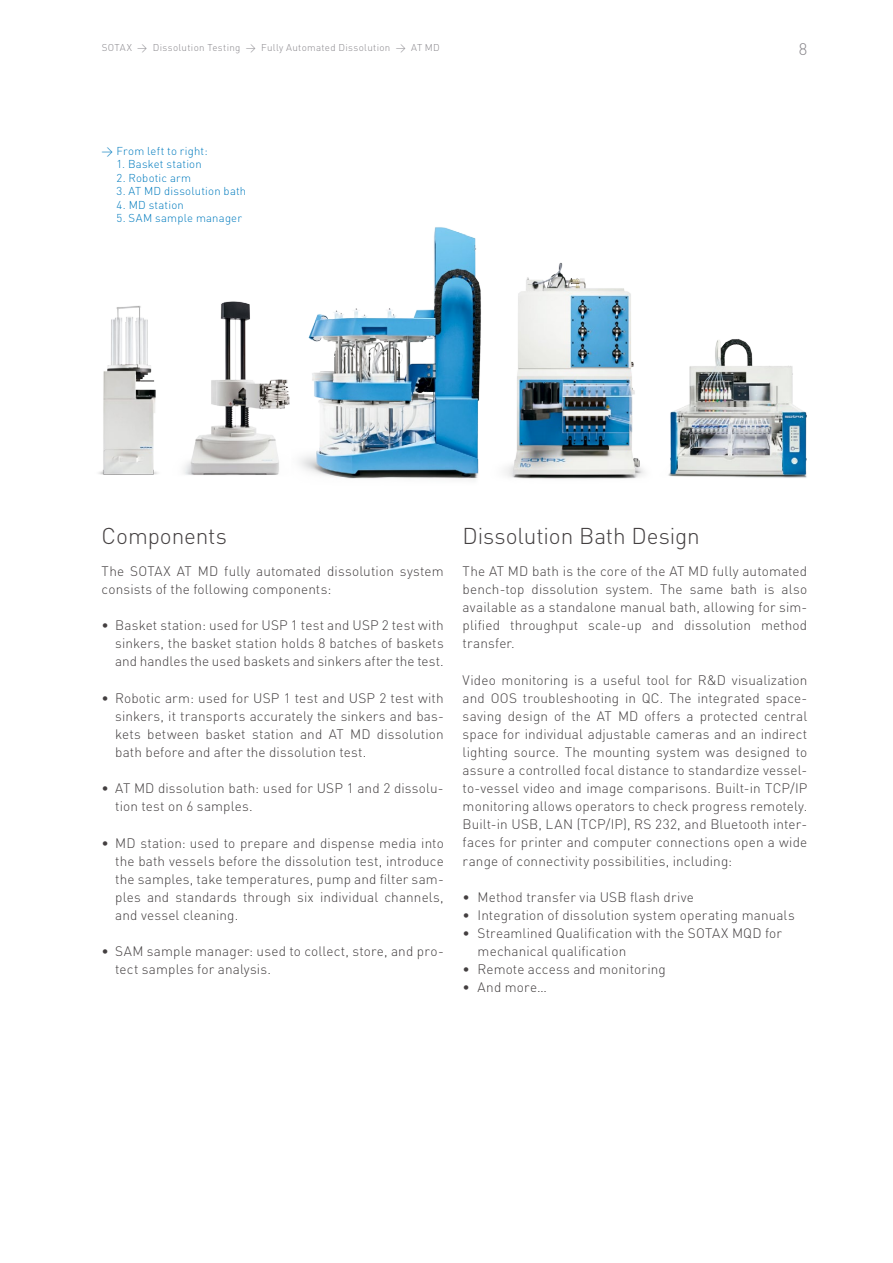
<style>
.page{position:relative;width:893px;height:1263px;background:#fff}
.page>*{position:absolute;margin:0;border:0;box-sizing:border-box;transform-origin:0 0}
.t1{font:300 22.65px "DIN";letter-spacing:-.005em;color:#433f40}
.t2{font:300 16.65px "DIN";color:#89878c}
.t3{font:300 13.65px/18.1px "DIN";letter-spacing:.01em;color:#433f40;text-align:justify}
.t4{font:300 11.25px "DIN";letter-spacing:.015em;color:#007bbe}
.t5{font:300 9.75px "DIN";letter-spacing:.035em;color:#89878c}
</style>
<div class="page">
<img style="left:98px;top:306px;width:60px;height:169px">
<img style="left:183px;top:301px;width:107px;height:174px">
<img style="left:668px;top:339px;width:139px;height:139px">
<img style="left:505px;top:262px;width:140px;height:217px">
<img style="left:299px;top:227px;width:182px;height:253px">
<p class="t5" style="left:102px;top:41px;width:340px">SOTAX &gt; Dissolution Testing &gt; Fully Automated Dissolution &gt; AT MD</p>
<p class="t4" style="left:102px;top:144px;width:108px">&gt; From left to right:</p>
<p class="t4" style="left:117px;top:157px;width:87px">1. Basket station</p>
<p class="t4" style="left:117px;top:171px;width:76px">2. Robotic arm</p>
<p class="t4" style="left:117px;top:184px;width:131px">3. AT MD dissolution bath</p>
<p class="t4" style="left:117px;top:198px;width:69px">4. MD station</p>
<p class="t4" style="left:117px;top:211px;width:127px">5. SAM sample manager</p>
<p class="t2" style="left:799px;top:39px;width:10px">8</p>
<h1 class="t1" style="left:102px;top:522px;width:127px">Components</h1>
<p class="t3" style="left:102px;top:562px;width:344px">The SOTAX AT MD fully automated dissolution system consists of the following components:</p>
<p class="t3" style="left:115px;top:616px;width:330px;text-indent:-14px">• Basket station: used for USP 1 test and USP 2 test with sinkers, the basket station holds 8 batches of baskets and handles the used baskets and sinkers after the test.</p>
<p class="t3" style="left:115px;top:688px;width:330px;text-indent:-14px">• Robotic arm: used for USP 1 test and USP 2 test with sinkers, it transports accurately the sinkers and bas&shy;kets between basket station and AT MD dissolution bath before and after the dissolution test.</p>
<p class="t3" style="left:115px;top:779px;width:330px;text-indent:-14px">• AT MD dissolution bath: used for USP 1 and 2 dissolu&shy;tion test on 6 samples.</p>
<p class="t3" style="left:115px;top:833px;width:330px;text-indent:-14px">• MD station: used to prepare and dispense media into the bath vessels before the dissolution test, introduce the samples, take temperatures, pump and filter sam&shy;ples and standards through six individual channels, and vessel cleaning.</p>
<p class="t3" style="left:115px;top:942px;width:330px;text-indent:-14px">• SAM sample manager: used to collect, store, and pro&shy;tect samples for analysis.</p>
<h1 class="t1" style="left:463px;top:522px;width:239px">Dissolution Bath Design</h1>
<p class="t3" style="left:463px;top:562px;width:346px">The AT MD bath is the core of the AT MD fully automated bench-top dissolution system. The same bath is also available as a standalone manual bath, allowing for sim&shy;plified throughput scale-up and dissolution method transfer.</p>
<p class="t3" style="left:463px;top:670px;width:346px">Video monitoring is a useful tool for R&amp;D visualization and OOS troubleshooting in QC. The integrated space&shy;saving design of the AT MD offers a protected central space for individual adjustable cameras and an indirect lighting source. The mounting system was designed to assure a controlled focal distance to standardize vessel&shy;to-vessel video and image comparisons. Built-in TCP/IP monitoring allows operators to check progress remotely.<br>Built-in USB, LAN (TCP/IP), RS 232, and Bluetooth inter&shy;faces for printer and computer connections open a wide range of connectivity possibilities, including:</p>
<p class="t3" style="left:463px;top:888px;width:233px">• Method transfer via USB flash drive</p>
<p class="t3" style="left:463px;top:906px;width:334px">• Integration of dissolution system operating manuals</p>
<p class="t3" style="left:478px;top:924px;width:306px;text-indent:-15px">• Streamlined Qualification with the SOTAX MQD for mechanical qualification</p>
<p class="t3" style="left:463px;top:960px;width:205px">• Remote access and monitoring</p>
<p class="t3" style="left:463px;top:978px;width:86px">• And more…</p>
</div>
